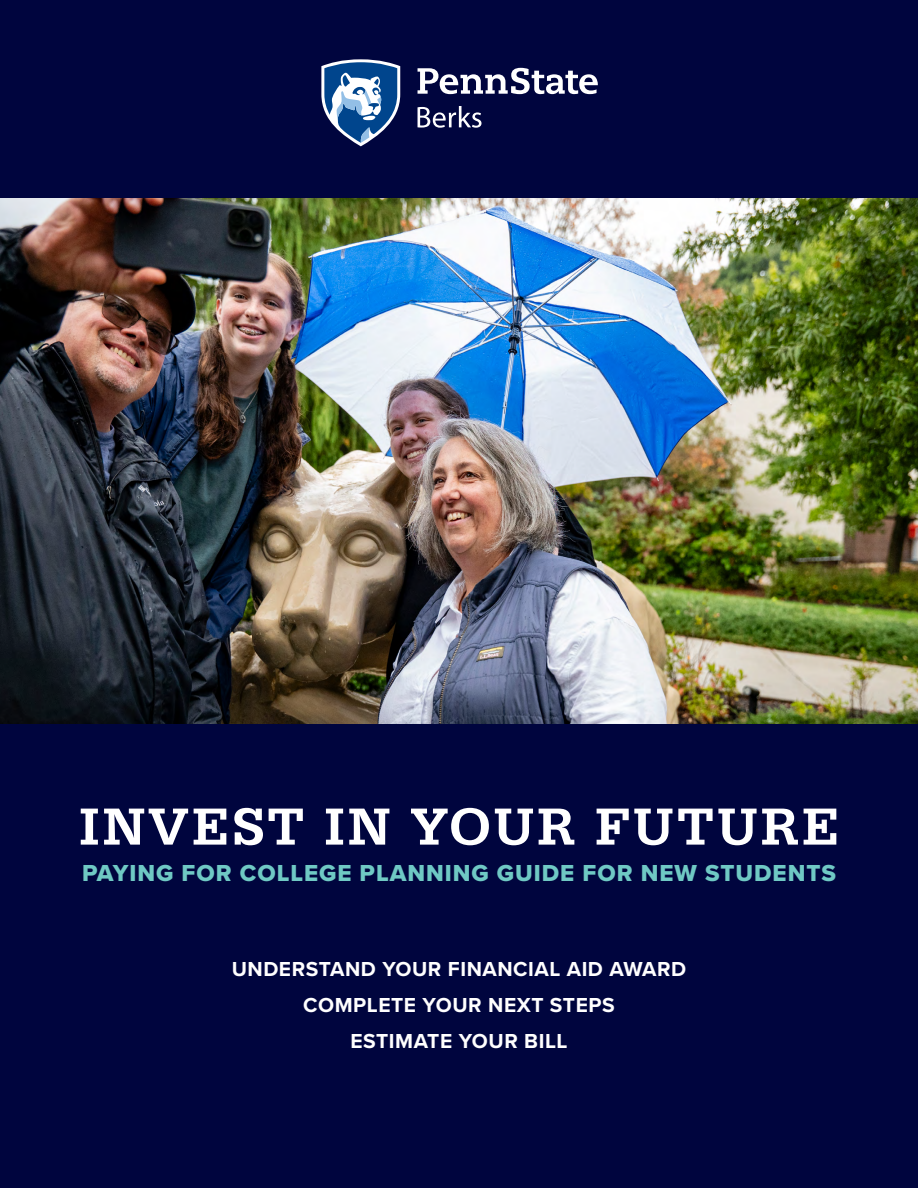
<style>
.page{position:relative;width:918px;height:1188px;background:#fff}
.page>*{position:absolute;margin:0;border:0;box-sizing:border-box;transform-origin:0 0}
.t1{font:500 54px "Serifa";letter-spacing:.05em;color:#fff}
.t2{font:24px "Proxima Nova Extrabld";letter-spacing:.04em;color:#6fc9c4}
.t3{font:700 21px/36px "Proxima Nova";letter-spacing:.025em;color:#fff;text-align:center}
</style>
<div class="page">
<div style="left:0;top:0;width:918px;height:199px;background:#00053e"></div>
<div style="left:0;top:724px;width:918px;height:464px;background:#00053e"></div>
<svg style="left:321px;top:59px;width:79px;height:87px"></svg>
<svg style="left:418px;top:68px;width:180px;height:60px"></svg>
<img style="left:0;top:199px;width:918px;height:525px">
<p class="t1" style="left:79px;top:795px;width:762px">INVEST IN YOUR FUTURE</p>
<p class="t2" style="left:82px;top:855px;width:755px">PAYING FOR COLLEGE PLANNING GUIDE FOR NEW STUDENTS</p>
<p class="t3" style="left:232px;top:950px;width:456px">UNDERSTAND YOUR FINANCIAL AID AWARD<br>COMPLETE YOUR NEXT STEPS</p>
<p class="t3" style="left:351px;top:1022px;width:218px">ESTIMATE YOUR BILL</p>
</div>
